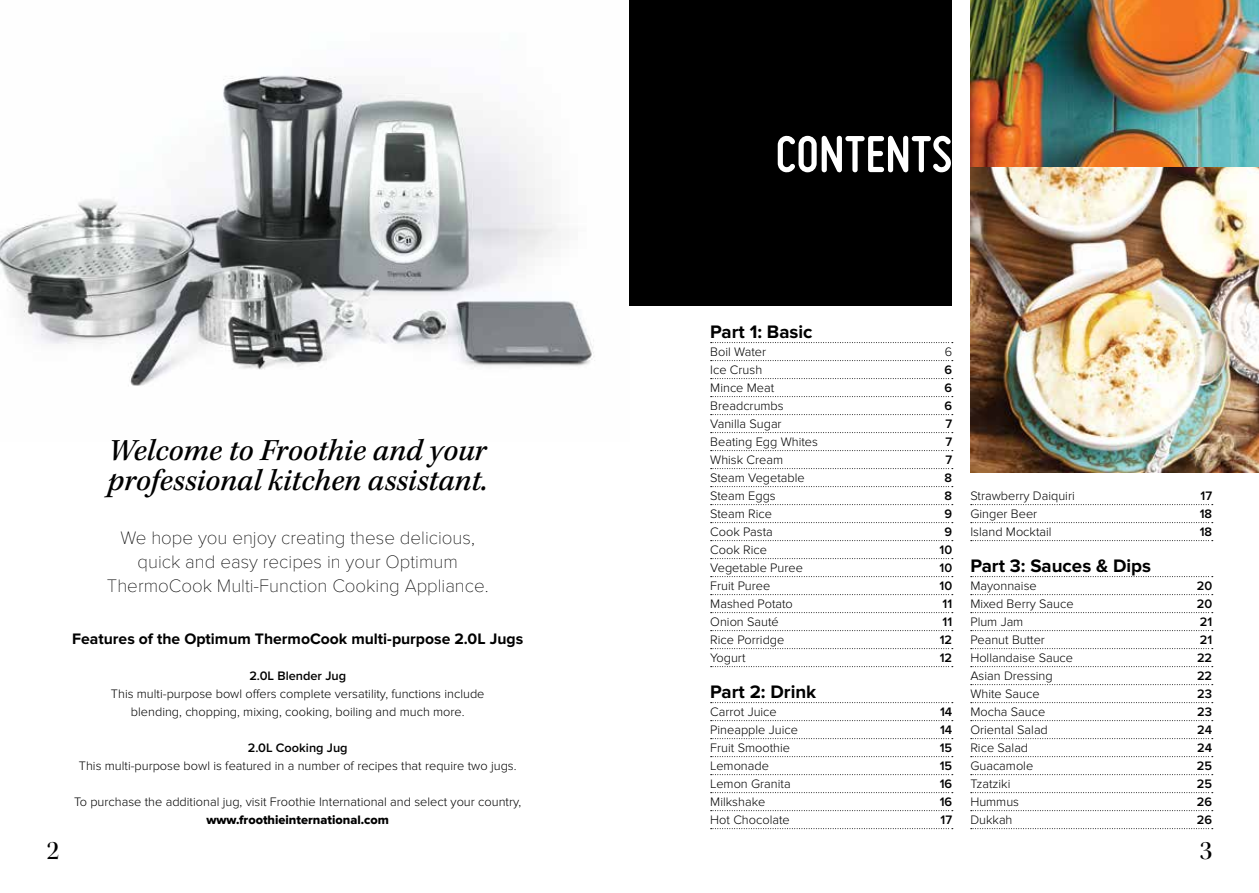
<style>
.page{position:relative;width:1259px;height:893px;background:#fff}
.page>*{position:absolute;margin:0;border:0;box-sizing:border-box;transform-origin:0 0}
.t1{font:700 54px "Miso";color:#fff}
.t2{font:italic 500 31.5px/30px "Kepler Std";color:#000}
.t3{font:27px "Kepler Std Medium Disp";color:#000}
.t4{font:100 18.75px/24px "Proxima Nova T";color:#000;text-align:center}
.t5{font:700 18.75px "Proxima Nova";color:#000}
.t6{font:700 15.75px "Proxima Nova";color:#000}
.t7{font:300 12.75px/18px "Proxima Nova";color:#000;text-align:center}
.t8{font:600 12.75px "Proxima Nova";color:#000}
.t9{font:12.75px "Proxima Nova Extrabld";color:#000}
</style>
<div class="page">
<img style="left:0;top:75px;width:595px;height:311px">
<svg style="left:710px;top:342px;width:243px;height:1px"></svg>
<svg style="left:710px;top:360px;width:243px;height:1px"></svg>
<svg style="left:710px;top:378px;width:243px;height:1px"></svg>
<svg style="left:710px;top:396px;width:243px;height:1px"></svg>
<svg style="left:710px;top:414px;width:243px;height:1px"></svg>
<svg style="left:710px;top:432px;width:243px;height:1px"></svg>
<svg style="left:710px;top:450px;width:243px;height:1px"></svg>
<svg style="left:710px;top:468px;width:243px;height:1px"></svg>
<svg style="left:710px;top:486px;width:243px;height:1px"></svg>
<svg style="left:710px;top:504px;width:243px;height:1px"></svg>
<svg style="left:710px;top:522px;width:243px;height:1px"></svg>
<svg style="left:710px;top:540px;width:243px;height:1px"></svg>
<svg style="left:710px;top:558px;width:243px;height:1px"></svg>
<svg style="left:710px;top:576px;width:243px;height:1px"></svg>
<svg style="left:710px;top:594px;width:243px;height:1px"></svg>
<svg style="left:710px;top:612px;width:243px;height:1px"></svg>
<svg style="left:710px;top:630px;width:243px;height:1px"></svg>
<svg style="left:710px;top:648px;width:243px;height:1px"></svg>
<svg style="left:710px;top:666px;width:243px;height:1px"></svg>
<svg style="left:710px;top:702px;width:243px;height:1px"></svg>
<svg style="left:710px;top:720px;width:243px;height:1px"></svg>
<svg style="left:710px;top:738px;width:243px;height:1px"></svg>
<svg style="left:710px;top:756px;width:243px;height:1px"></svg>
<svg style="left:710px;top:774px;width:243px;height:1px"></svg>
<svg style="left:710px;top:792px;width:243px;height:1px"></svg>
<svg style="left:710px;top:810px;width:243px;height:1px"></svg>
<svg style="left:710px;top:828px;width:243px;height:1px"></svg>
<div style="left:629px;top:0;width:323px;height:306px;background:#000"></div>
<img style="left:970px;top:0;width:289px;height:473px">
<svg style="left:970px;top:504px;width:242px;height:1px"></svg>
<svg style="left:970px;top:522px;width:242px;height:1px"></svg>
<svg style="left:970px;top:540px;width:242px;height:1px"></svg>
<svg style="left:970px;top:576px;width:242px;height:1px"></svg>
<svg style="left:970px;top:594px;width:242px;height:1px"></svg>
<svg style="left:970px;top:612px;width:242px;height:1px"></svg>
<svg style="left:970px;top:630px;width:242px;height:1px"></svg>
<svg style="left:970px;top:648px;width:242px;height:1px"></svg>
<svg style="left:970px;top:666px;width:242px;height:1px"></svg>
<svg style="left:970px;top:684px;width:242px;height:1px"></svg>
<svg style="left:970px;top:702px;width:242px;height:1px"></svg>
<svg style="left:970px;top:720px;width:242px;height:1px"></svg>
<svg style="left:970px;top:738px;width:242px;height:1px"></svg>
<svg style="left:970px;top:756px;width:242px;height:1px"></svg>
<svg style="left:970px;top:774px;width:242px;height:1px"></svg>
<svg style="left:970px;top:792px;width:242px;height:1px"></svg>
<svg style="left:970px;top:810px;width:242px;height:1px"></svg>
<svg style="left:970px;top:828px;width:242px;height:1px"></svg>
<h2 class="t2" style="left:108px;top:436px;width:381px">Welcome to Froothie and your professional kitchen assistant.</h2>
<h3 class="t4" style="left:107px;top:526px;width:383px">We hope you enjoy creating these delicious, quick and easy recipes in your Optimum<br>ThermoCook Multi‑Function Cooking Appliance.</h3>
<p class="t6" style="left:72px;top:630px;width:452px">Features of the Optimum ThermoCook multi-purpose 2.0L Jugs</p>
<p class="t8" style="left:249px;top:668px;width:98px">2.0L Blender Jug</p>
<p class="t7" style="left:111px;top:685px;width:375px">This multi-purpose bowl offers complete versatility, functions include blending, chopping, mixing, cooking, boiling and much more.</p>
<p class="t8" style="left:248px;top:740px;width:101px">2.0L Cooking Jug</p>
<p class="t7" style="left:79px;top:757px;width:439px">This multi-purpose bowl is featured in a number of recipes that require two jugs.</p>
<p class="t7" style="left:74px;top:793px;width:448px">To purchase the additional jug, visit Froothie International and select your country,</p>
<p class="t9" style="left:206px;top:812px;width:184px">www.froothieinternational.com</p>
<h1 class="t1" style="left:775px;top:123px;width:178px">CONTENTS</h1>
<h3 class="t5" style="left:710px;top:321px;width:104px">Part 1: Basic</h3>
<p class="t7" style="left:710px;top:343px;width:57px">Boil Water</p>
<p class="t7" style="left:944px;top:343px;width:9px">6</p>
<p class="t7" style="left:710px;top:361px;width:53px">Ice Crush</p>
<p class="t8" style="left:944px;top:362px;width:9px">6</p>
<p class="t7" style="left:710px;top:379px;width:65px">Mince Meat</p>
<p class="t8" style="left:944px;top:380px;width:9px">6</p>
<p class="t7" style="left:710px;top:397px;width:75px">Breadcrumbs</p>
<p class="t8" style="left:944px;top:398px;width:9px">6</p>
<p class="t7" style="left:710px;top:415px;width:73px">Vanilla Sugar</p>
<p class="t8" style="left:945px;top:416px;width:8px">7</p>
<p class="t7" style="left:710px;top:433px;width:109px">Beating Egg Whites</p>
<p class="t8" style="left:945px;top:434px;width:8px">7</p>
<p class="t7" style="left:710px;top:451px;width:74px">Whisk Cream</p>
<p class="t8" style="left:945px;top:452px;width:8px">7</p>
<p class="t7" style="left:710px;top:469px;width:96px">Steam Vegetable</p>
<p class="t8" style="left:944px;top:470px;width:9px">8</p>
<p class="t7" style="left:710px;top:487px;width:67px">Steam Eggs</p>
<p class="t8" style="left:944px;top:488px;width:9px">8</p>
<p class="t7" style="left:710px;top:505px;width:63px">Steam Rice</p>
<p class="t8" style="left:944px;top:506px;width:9px">9</p>
<p class="t7" style="left:710px;top:523px;width:64px">Cook Pasta</p>
<p class="t8" style="left:944px;top:524px;width:9px">9</p>
<p class="t7" style="left:710px;top:541px;width:58px">Cook Rice</p>
<p class="t8" style="left:939px;top:542px;width:14px">10</p>
<p class="t7" style="left:710px;top:559px;width:94px">Vegetable Puree</p>
<p class="t8" style="left:939px;top:560px;width:14px">10</p>
<p class="t7" style="left:710px;top:577px;width:62px">Fruit Puree</p>
<p class="t8" style="left:939px;top:578px;width:14px">10</p>
<p class="t7" style="left:710px;top:595px;width:84px">Mashed Potato</p>
<p class="t8" style="left:942px;top:596px;width:11px">11</p>
<p class="t7" style="left:710px;top:613px;width:70px">Onion Sauté</p>
<p class="t8" style="left:942px;top:614px;width:11px">11</p>
<p class="t7" style="left:710px;top:631px;width:76px">Rice Porridge</p>
<p class="t8" style="left:940px;top:632px;width:14px">12</p>
<p class="t7" style="left:710px;top:649px;width:37px">Yogurt</p>
<p class="t8" style="left:940px;top:650px;width:14px">12</p>
<h3 class="t5" style="left:710px;top:681px;width:107px">Part 2: Drink</h3>
<p class="t7" style="left:710px;top:703px;width:68px">Carrot Juice</p>
<p class="t8" style="left:940px;top:704px;width:14px">14</p>
<p class="t7" style="left:710px;top:721px;width:89px">Pineapple Juice</p>
<p class="t8" style="left:940px;top:722px;width:14px">14</p>
<p class="t7" style="left:710px;top:739px;width:81px">Fruit Smoothie</p>
<p class="t8" style="left:939px;top:740px;width:14px">15</p>
<p class="t7" style="left:710px;top:757px;width:60px">Lemonade</p>
<p class="t8" style="left:939px;top:758px;width:14px">15</p>
<p class="t7" style="left:710px;top:775px;width:82px">Lemon Granita</p>
<p class="t8" style="left:939px;top:776px;width:14px">16</p>
<p class="t7" style="left:710px;top:793px;width:57px">Milkshake</p>
<p class="t8" style="left:939px;top:794px;width:14px">16</p>
<p class="t7" style="left:710px;top:811px;width:81px">Hot Chocolate</p>
<p class="t8" style="left:940px;top:812px;width:13px">17</p>
<p class="t7" style="left:970px;top:487px;width:106px">Strawberry Daiquiri</p>
<p class="t8" style="left:1200px;top:488px;width:13px">17</p>
<p class="t7" style="left:970px;top:505px;width:68px">Ginger Beer</p>
<p class="t8" style="left:1199px;top:506px;width:14px">18</p>
<p class="t7" style="left:970px;top:523px;width:83px">Island Mocktail</p>
<p class="t8" style="left:1199px;top:524px;width:14px">18</p>
<h3 class="t5" style="left:970px;top:555px;width:182px">Part 3: Sauces &amp; Dips</h3>
<p class="t7" style="left:970px;top:577px;width:68px">Mayonnaise</p>
<p class="t8" style="left:1196px;top:578px;width:17px">20</p>
<p class="t7" style="left:970px;top:595px;width:105px">Mixed Berry Sauce</p>
<p class="t8" style="left:1196px;top:596px;width:17px">20</p>
<p class="t7" style="left:970px;top:613px;width:54px">Plum Jam</p>
<p class="t8" style="left:1199px;top:614px;width:14px">21</p>
<p class="t7" style="left:970px;top:631px;width:76px">Peanut Butter</p>
<p class="t8" style="left:1199px;top:632px;width:14px">21</p>
<p class="t7" style="left:970px;top:649px;width:104px">Hollandaise Sauce</p>
<p class="t8" style="left:1197px;top:650px;width:17px">22</p>
<p class="t7" style="left:970px;top:667px;width:84px">Asian Dressing</p>
<p class="t8" style="left:1197px;top:668px;width:17px">22</p>
<p class="t7" style="left:970px;top:685px;width:71px">White Sauce</p>
<p class="t8" style="left:1197px;top:686px;width:16px">23</p>
<p class="t7" style="left:970px;top:703px;width:76px">Mocha Sauce</p>
<p class="t8" style="left:1197px;top:704px;width:16px">23</p>
<p class="t7" style="left:970px;top:721px;width:79px">Oriental Salad</p>
<p class="t8" style="left:1197px;top:722px;width:16px">24</p>
<p class="t7" style="left:970px;top:739px;width:59px">Rice Salad</p>
<p class="t8" style="left:1197px;top:740px;width:16px">24</p>
<p class="t7" style="left:970px;top:757px;width:64px">Guacamole</p>
<p class="t8" style="left:1197px;top:758px;width:17px">25</p>
<p class="t7" style="left:970px;top:775px;width:42px">Tzatziki</p>
<p class="t8" style="left:1197px;top:776px;width:17px">25</p>
<p class="t7" style="left:970px;top:793px;width:50px">Hummus</p>
<p class="t8" style="left:1197px;top:794px;width:17px">26</p>
<p class="t7" style="left:970px;top:811px;width:44px">Dukkah</p>
<p class="t8" style="left:1197px;top:812px;width:17px">26</p>
<h3 class="t3" style="left:47px;top:835px;width:14px">2</h3>
<h3 class="t3" style="left:1199px;top:835px;width:14px">3</h3>
</div>
